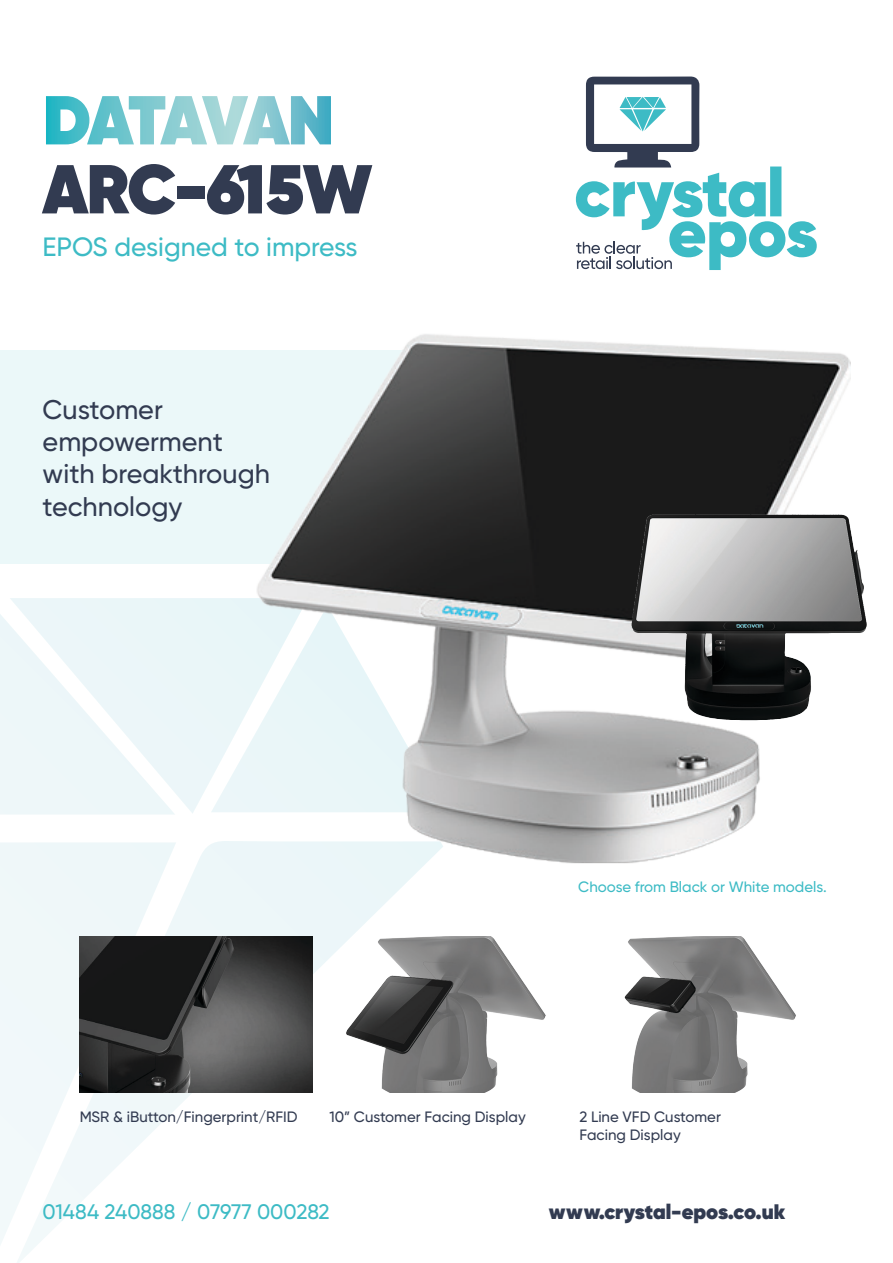
<style>
.page{position:relative;width:893px;height:1263px;background:#fff}
.page>*{position:absolute;margin:0;border:0;box-sizing:border-box;transform-origin:0 0}
.t1{font:800 69px/69px "Gilroy";letter-spacing:-.05em;color:#323b51}
.t2{font:500 27px/32.4px "Gilroy";color:#323b51}
.t3{font:500 26.4px "Gilroy";color:#3dbbc5}
.t4{font:500 21px "Gilroy";color:#3dbbc5}
.t5{font:800 21px "Gilroy";color:#323b51}
.t6{font:500 15px/18px "Gilroy";color:#323b51}
.t7{font:500 15px "Gilroy";color:#3dbbc5}
.s1{color:#fff}
</style>
<div class="page">
<div style="left:0;top:350px;width:636px;height:213px;background:#ebf8f9"></div>
<svg style="left:0;top:598px;width:400px;height:665px"></svg>
<img style="left:255px;top:334px;width:595px;height:555px">
<img style="left:624px;top:936px;width:172px;height:157px">
<img style="left:80px;top:936px;width:233px;height:157px">
<img style="left:330px;top:936px;width:216px;height:157px">
<svg style="left:576px;top:76px;width:241px;height:194px"></svg>
<img style="left:622px;top:515px;width:245px;height:208px">
<p class="t1" style="left:43px;top:86px;width:331px"><span class="s1">DATAVAN<br></span>ARC-615W</p>
<p class="t3" style="left:43px;top:230px;width:316px">EPOS designed to impress</p>
<p class="t2" style="left:43px;top:393px;width:229px">Customer empowerment with breakthrough technology</p>
<p class="t7" style="left:578px;top:878px;width:250px">Choose from Black or White models.</p>
<p class="t6" style="left:80px;top:1107px;width:219px">MSR &amp; iButton/Fingerprint/RFID</p>
<p class="t6" style="left:330px;top:1107px;width:198px">10” Customer Facing Display</p>
<p class="t6" style="left:579px;top:1107px;width:143px">2 Line VFD Customer<br>Facing Display</p>
<p class="t4" style="left:43px;top:1198px;width:289px">01484 240888 / 07977 000282</p>
<p class="t5" style="left:549px;top:1198px;width:238px">www.crystal-epos.co.uk</p>
</div>
